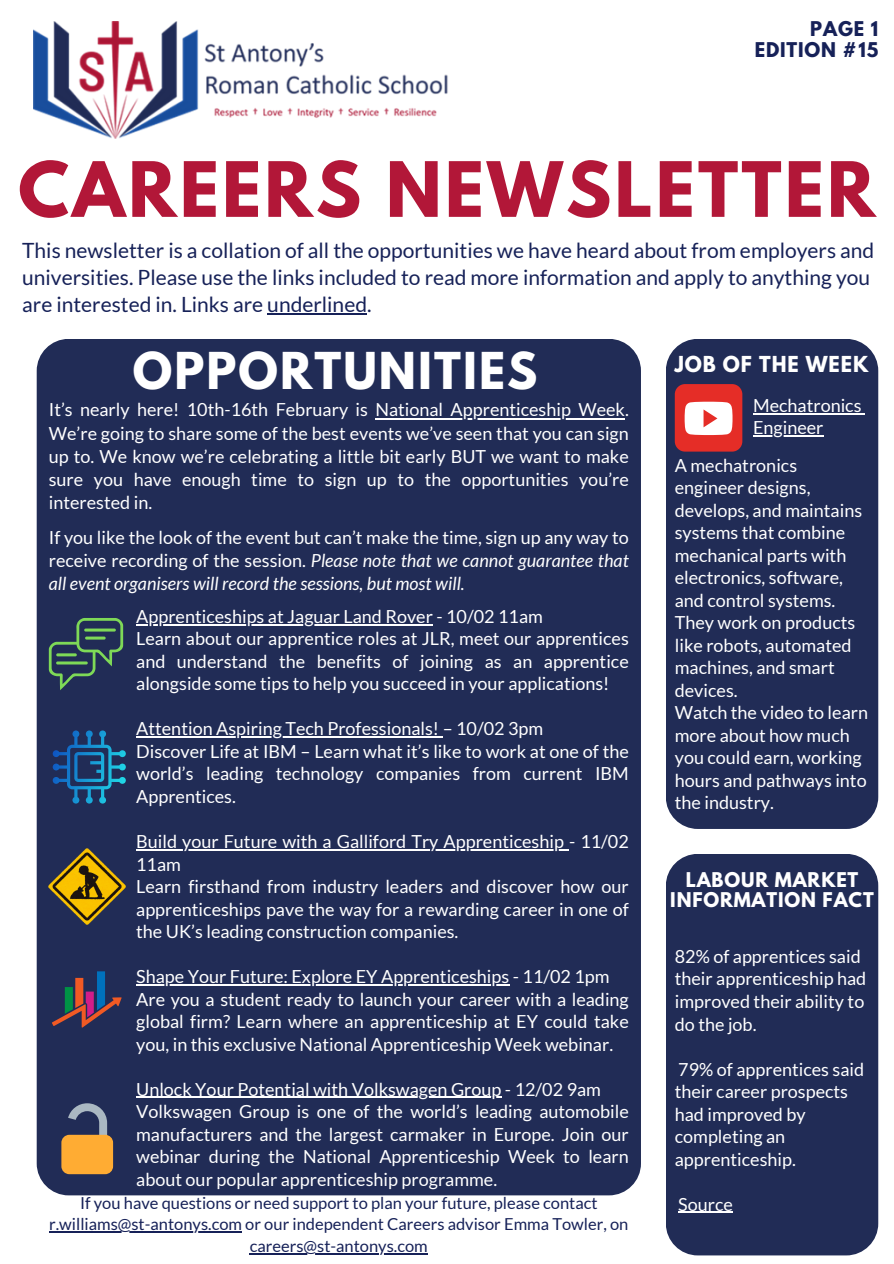
<style>
.page{position:relative;width:894px;height:1264px;background:#fff}
.page>*{position:absolute;margin:0;border:0;box-sizing:border-box;transform-origin:0 0}
.t1{font:700 67.5px "League Spartan";letter-spacing:.045em;color:#b21738}
.t2{font:700 45px "League Spartan";letter-spacing:.045em;color:#fff}
.t3{font:21px/27px "Lato";color:#162158}
.t4{font:700 19.5px "League Spartan";letter-spacing:.045em;color:#fff}
.t5{font:18px/22.5px "Lato";color:#fff;text-align:justify}
.t6{font:italic 18px/23.2px "Lato";color:#fff}
.t7{font:700 18px/20.2px "League Spartan";letter-spacing:.045em;color:#fff;text-align:center}
.t8{font:700 18px/20.2px "League Spartan";letter-spacing:.045em;color:#162158;text-align:right}
.t9{font:16.5px "Lato";color:#162158}
.s1{font-style:normal}
</style>
<div class="page">
<div style="left:37px;top:339px;width:603px;height:856px;background:#212c56;border-radius:32px"></div>
<div style="left:665px;top:339px;width:213px;height:490px;background:#212c56;border-radius:32px"></div>
<div style="left:665px;top:853px;width:213px;height:402px;background:#212c56;border-radius:32px"></div>
<hr style="left:267px;top:313px;width:100px;height:2px;background:#162158">
<hr style="left:49px;top:1231px;width:193px;height:1px;background:#162158">
<hr style="left:250px;top:1252px;width:177px;height:2px;background:#162158">
<img style="left:33px;top:21px;width:415px;height:117px">
<div style="left:674px;top:384px;width:68px;height:67px;background:#e52d27;border-radius:10px"></div>
<svg style="left:684px;top:402px;width:48px;height:33px;background:#fbe3e2"></svg>
<svg style="left:49px;top:618px;width:74px;height:72px"></svg>
<svg style="left:53px;top:730px;width:73px;height:73px"></svg>
<img style="left:49px;top:848px;width:76px;height:76px">
<svg style="left:52px;top:971px;width:70px;height:56px"></svg>
<svg style="left:68px;top:1103px;width:39px;height:31px"></svg>
<div style="left:61px;top:1134px;width:52px;height:40px;background:#ffac33;border-radius:8px"></div>
<hr style="left:136px;top:624px;width:261px;height:1px;background:#fff">
<hr style="left:397px;top:624px;width:36px;height:1px;background:#fff">
<hr style="left:136px;top:736px;width:306px;height:1px;background:#fff">
<hr style="left:136px;top:849px;width:433px;height:1px;background:#fff">
<hr style="left:136px;top:984px;width:373px;height:1px;background:#fff">
<hr style="left:136px;top:1096px;width:365px;height:1px;background:#fff">
<hr style="left:752px;top:413px;width:109px;height:1px;background:#fff">
<hr style="left:752px;top:435px;width:71px;height:1px;background:#fff">
<hr style="left:678px;top:1211px;width:54px;height:1px;background:#fff">
<hr style="left:375px;top:418px;width:250px;height:1px;background:#fff">
<p class="t8" style="left:754px;top:21px;width:125px">PAGE 1<br>EDITION #15</p>
<h1 class="t1" style="left:18px;top:156px;width:858px">CAREERS NEWSLETTER</h1>
<h5 class="t3" style="left:22px;top:237px;width:853px">This newsletter is a collation of all the opportunities we have heard about from employers and universities. Please use the links included to read more information and apply to anything you are interested in. Links are underlined.</h5>
<p class="t2" style="left:133px;top:348px;width:406px">OPPORTUNITIES</p>
<p class="t5" style="left:49px;top:398px;width:581px">It’s nearly here! 10th-16th February is National Apprenticeship Week.</p>
<p class="t5" style="left:49px;top:421px;width:581px;line-height:23.2px">We’re going to share some of the best events we’ve seen that you can sign up to. We know we’re celebrating a little bit early BUT we want to make sure you have enough time to sign up to the opportunities you’re interested in.</p>
<p class="t5" style="left:49px;top:525px;width:581px">If you like the look of the event but can’t make the time, sign up any way to</p>
<p class="t6" style="left:49px;top:548px;width:581px"><span class="s1">receive recording of the session.</span> Please note that we cannot guarantee that all event organisers will record the sessions, but most will.</p>
<p class="t5" style="left:136px;top:604px;width:408px">Apprenticeships at Jaguar Land Rover - 10/02 11am</p>
<p class="t5" style="left:136px;top:627px;width:494px">Learn about our apprentice roles at JLR, meet our apprentices and understand the benefits of joining as an apprentice alongside some tips to help you succeed in your applications!</p>
<p class="t5" style="left:136px;top:717px;width:408px">Attention Aspiring Tech Professionals! – 10/02 3pm</p>
<p class="t5" style="left:136px;top:739px;width:494px">Discover Life at IBM – Learn what it’s like to work at one of the world’s leading technology companies from current IBM Apprentices.</p>
<p class="t5" style="left:136px;top:829px;width:494px">Build your Future with a Galliford Try Apprenticeship - 11/02<br>11am</p>
<h2 class="t5" style="left:136px;top:874px;width:494px">Learn firsthand from industry leaders and discover how our apprenticeships pave the way for a rewarding career in one of the UK’s leading construction companies.</h2>
<h3 class="t5" style="left:136px;top:964px;width:475px">Shape Your Future: Explore EY Apprenticeships - 11/02 1pm</h3>
<p class="t5" style="left:136px;top:987px;width:494px">Are you a student ready to launch your career with a leading global firm? Learn where an apprenticeship at EY could take you, in this exclusive National Apprenticeship Week webinar.</p>
<p class="t5" style="left:136px;top:1077px;width:466px">Unlock Your Potential with Volkswagen Group - 12/02 9am</p>
<p class="t5" style="left:136px;top:1099px;width:494px">Volkswagen Group is one of the world’s leading automobile manufacturers and the largest carmaker in Europe. Join our webinar during the National Apprenticeship Week to learn about our popular apprenticeship programme.</p>
<h4 class="t9" style="left:80px;top:1192px;width:519px">If you have questions or need support to plan your future, please contact</h4>
<p class="t9" style="left:49px;top:1214px;width:580px">r.williams@st-antonys.com or our independent Careers advisor Emma Towler, on</p>
<p class="t9" style="left:250px;top:1235px;width:179px">careers@st-antonys.com</p>
<p class="t4" style="left:674px;top:354px;width:195px">JOB OF THE WEEK</p>
<p class="t5" style="left:752px;top:393px;width:110px">Mechatronics</p>
<p class="t5" style="left:752px;top:416px;width:72px">Engineer</p>
<p class="t5" style="left:674px;top:453px;width:189px;text-align:left">A mechatronics engineer designs, develops, and maintains systems that combine mechanical parts with electronics, software, and control systems.<br>They work on products like robots, automated machines, and smart devices.</p>
<p class="t5" style="left:674px;top:701px;width:195px;text-align:left">Watch the video to learn more about how much you could earn, working hours and pathways into the industry.</p>
<p class="t7" style="left:670px;top:871px;width:205px">LABOUR MARKET<br>INFORMATION FACT</p>
<p class="t5" style="left:674px;top:944px;width:193px;text-align:left">82% of apprentices said their apprenticeship had improved their ability to do the job.</p>
<p class="t5" style="left:674px;top:1057px;width:191px;text-align:left">79% of apprentices said their career prospects had improved by completing an apprenticeship.</p>
<p class="t5" style="left:678px;top:1192px;width:56px">Source</p>
</div>
